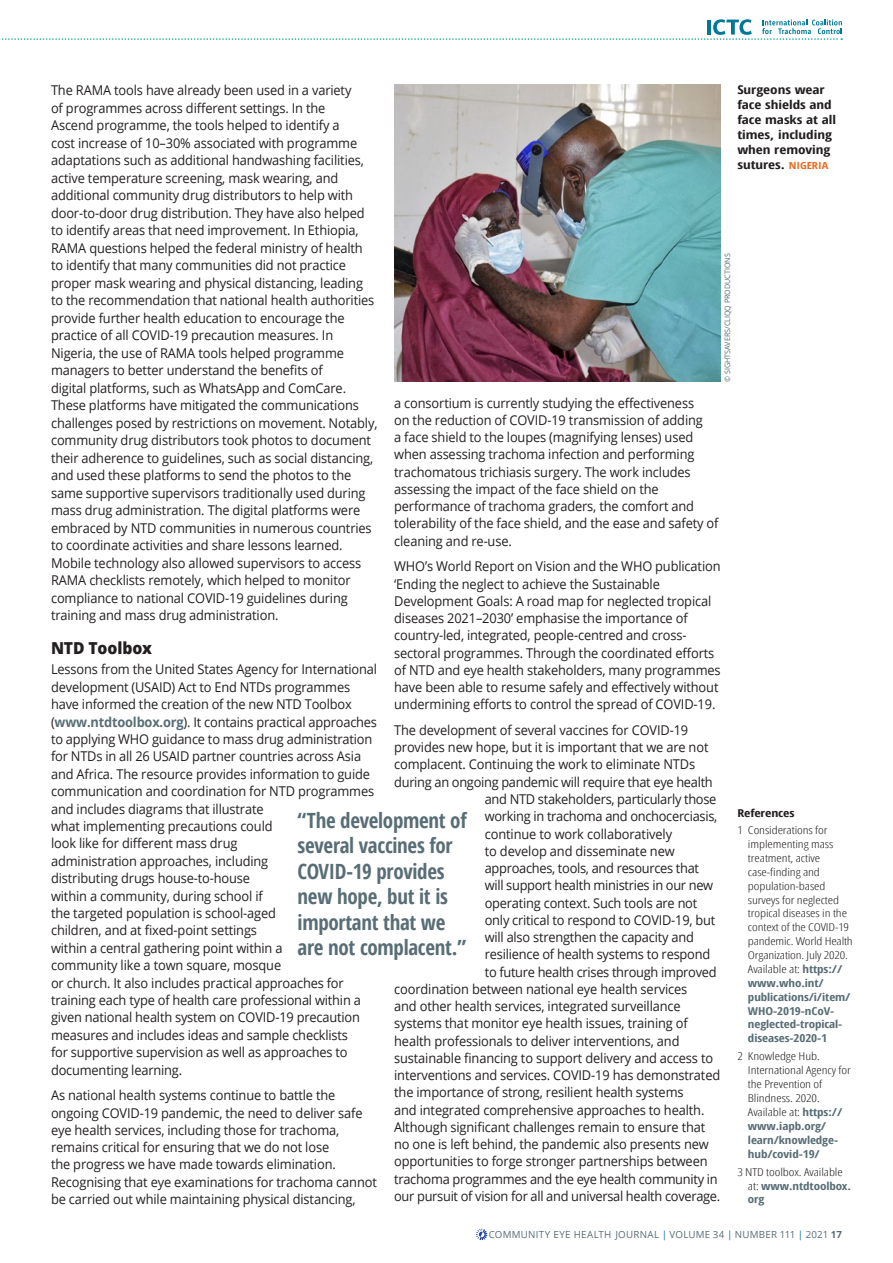
<style>
.page{position:relative;width:893px;height:1263px;background:#fff}
.page>*{position:absolute;margin:0;border:0;box-sizing:border-box;transform-origin:0 0}
.t1{font:700 21px/25.5px "Open Sans Condensed";letter-spacing:-.015em;color:#586d75}
.t2{font:800 16.5px "Open Sans";letter-spacing:-.005em;color:#231f20;scale:.95 1}
.t3{font:13.5px/17.5px "Open Sans";letter-spacing:-.01em;color:#231f20;scale:.95 1}
.t4{font:700 12px/15px "Open Sans Condensed";color:#231f20;scale:1.26 1}
.t5{font:300 10.8px/14px "Open Sans Condensed";letter-spacing:-.005em;color:#231f20;scale:1.27 1}
.t6{font:700 10.8px "Open Sans Condensed";letter-spacing:-.01em;color:#231f20;scale:1.27 1}
.t7{font:9.75px "Open Sans";letter-spacing:.025em;color:#586d75}
.t8{font:7.5px "Open Sans";color:#586d75;scale:.95 1}
.s1{font-weight:700;color:#586d75}
.s2{font-size:9.75px;color:#e96d24}
.s3{color:#006cb7}
.s4{font-weight:700}
</style>
<div class="page">
<svg style="left:476px;top:1229px;width:11px;height:11px"></svg>
<svg style="left:0;top:19px;width:842px;height:21px"></svg>
<img style="left:394px;top:85px;width:327px;height:297px">
<p class="t3" style="left:51px;top:81px;width:345px">The RAMA tools have already been used in a variety<br>of programmes across different settings. In the<br>Ascend programme, the tools helped to identify a<br>cost increase of 10–30% associated with programme adaptations such as additional handwashing facilities, active temperature screening, mask wearing, and additional community drug distributors to help with door-to-door drug distribution. They have also helped to identify areas that need improvement. In Ethiopia, RAMA questions helped the federal ministry of health to identify that many communities did not practice proper mask wearing and physical distancing, leading to the recommendation that national health authorities provide further health education to encourage the practice of all COVID-19 precaution measures. In Nigeria, the use of RAMA tools helped programme managers to better understand the benefits of<br>digital platforms, such as WhatsApp and ComCare.<br>These platforms have mitigated the communications challenges posed by restrictions on movement. Notably, community drug distributors took photos to document their adherence to guidelines, such as social distancing, and used these platforms to send the photos to the same supportive supervisors traditionally used during mass drug administration. The digital platforms were embraced by NTD communities in numerous countries to coordinate activities and share lessons learned.<br>Mobile technology also allowed supervisors to access RAMA checklists remotely, which helped to monitor compliance to national COVID-19 guidelines during training and mass drug administration.</p>
<p class="t2" style="left:51px;top:635px;width:108px">NTD Toolbox</p>
<p class="t3" style="left:51px;top:660px;width:345px">Lessons from the United States Agency for International development (USAID) Act to End NTDs programmes have informed the creation of the new NTD Toolbox (<span class="s1">www.ntdtoolbox.org</span>). It contains practical approaches to applying WHO guidance to mass drug administration for NTDs in all 26 USAID partner countries across Asia and Africa. The resource provides information to guide communication and coordination for NTD programmes and includes diagrams that illustrate<br>what implementing precautions could<br>look like for different mass drug<br>administration approaches, including<br>distributing drugs house-to-house<br>within a community, during school if<br>the targeted population is school-aged<br>children, and at fixed-point settings<br>within a central gathering point within a<br>community like a town square, mosque<br>or church. It also includes practical approaches for training each type of health care professional within a given national health system on COVID-19 precaution measures and includes ideas and sample checklists<br>for supportive supervision as well as approaches to documenting learning.</p>
<p class="t3" style="left:51px;top:1086px;width:345px">As national health systems continue to battle the ongoing COVID-19 pandemic, the need to deliver safe eye health services, including those for trachoma, remains critical for ensuring that we do not lose<br>the progress we have made towards elimination.<br>Recognising that eye examinations for trachoma cannot be carried out while maintaining physical distancing,</p>
<p class="t4" style="left:737px;top:82px;width:80px">Surgeons wear face shields and face masks at all times, including when removing sutures. <span class="s2">NIGERIA</span></p>
<p class="t8" style="left:722px;top:382px;width:136px;rotate:-90deg">© SIGHTSAVERS/CLIQQ PRODUCTIONS</p>
<p class="t3" style="left:394px;top:394px;width:343px">a consortium is currently studying the effectiveness<br>on the reduction of COVID-19 transmission of adding<br>a face shield to the loupes (magnifying lenses) used when assessing trachoma infection and performing trachomatous trichiasis surgery. The work includes assessing the impact of the face shield on the performance of trachoma graders, the comfort and tolerability of the face shield, and the ease and safety of cleaning and re-use.</p>
<p class="t3" style="left:394px;top:557px;width:345px">WHO’s World Report on Vision and the WHO publication ‘Ending the neglect to achieve the Sustainable Development Goals: A road map for neglected tropical diseases 2021–2030’ emphasise the importance of country-led, integrated, people-centred and cross&shy;sectoral programmes. Through the coordinated efforts of NTD and eye health stakeholders, many programmes have been able to resume safely and effectively without undermining efforts to control the spread of COVID-19.</p>
<p class="t3" style="left:394px;top:721px;width:311px">The development of several vaccines for COVID-19</p>
<p class="t3" style="left:394px;top:738px;width:332px">provides new hope, but it is important that we are not</p>
<p class="t3" style="left:394px;top:755px;width:318px">complacent. Continuing the work to eliminate NTDs</p>
<p class="t3" style="left:394px;top:773px;width:337px">during an ongoing pandemic will require that eye health</p>
<p class="t3" style="left:485px;top:790px;width:245px">and NTD stakeholders, particularly those</p>
<p class="t3" style="left:485px;top:807px;width:246px">working in trachoma and onchocerciasis,</p>
<p class="t3" style="left:485px;top:824px;width:199px">continue to work collaboratively</p>
<p class="t3" style="left:485px;top:842px;width:202px">to develop and disseminate new</p>
<p class="t3" style="left:485px;top:859px;width:227px">approaches, tools, and resources that</p>
<p class="t3" style="left:485px;top:876px;width:242px">will support health ministries in our new</p>
<p class="t3" style="left:485px;top:893px;width:225px">operating context. Such tools are not</p>
<p class="t3" style="left:485px;top:911px;width:244px">only critical to respond to COVID-19, but</p>
<p class="t3" style="left:485px;top:928px;width:222px">will also strengthen the capacity and</p>
<p class="t3" style="left:485px;top:945px;width:239px">resilience of health systems to respond</p>
<p class="t3" style="left:485px;top:962px;width:246px">to future health crises through improved</p>
<p class="t3" style="left:394px;top:980px;width:310px">coordination between national eye health services</p>
<p class="t3" style="left:394px;top:997px;width:303px">and other health services, integrated surveillance</p>
<p class="t3" style="left:394px;top:1014px;width:311px">systems that monitor eye health issues, training of</p>
<p class="t3" style="left:394px;top:1031px;width:302px">health professionals to deliver interventions, and</p>
<p class="t3" style="left:394px;top:1049px;width:337px">sustainable financing to support delivery and access to</p>
<p class="t3" style="left:394px;top:1066px;width:345px">interventions and services. COVID-19 has demonstrated</p>
<p class="t3" style="left:394px;top:1083px;width:306px">the importance of strong, resilient health systems</p>
<p class="t3" style="left:394px;top:1100px;width:328px">and integrated comprehensive approaches to health.</p>
<p class="t3" style="left:394px;top:1118px;width:329px">Although significant challenges remain to ensure that</p>
<p class="t3" style="left:394px;top:1135px;width:333px">no one is left behind, the pandemic also presents new</p>
<p class="t3" style="left:394px;top:1152px;width:331px">opportunities to forge stronger partnerships between</p>
<p class="t3" style="left:394px;top:1169px;width:342px">trachoma programmes and the eye health community in</p>
<p class="t3" style="left:394px;top:1187px;width:345px">our pursuit of vision for all and universal health coverage.</p>
<p class="t6" style="left:737px;top:806px;width:47px">References</p>
<p class="t5" style="left:748px;top:823px;width:84px;text-indent:-11px">1 Considerations for implementing mass treatment, active case-finding and population-based surveys for neglected tropical diseases in the context of the COVID-19 pandemic. World Health<br>Organization. July 2020.<br>Available at: <span class="s1">https:// www.who.int/ publications/i/item/<br>WHO-2019-nCoV&shy;neglected-tropical&shy;diseases-2020-1</span></p>
<p class="t5" style="left:748px;top:1049px;width:82px;text-indent:-11px">2 Knowledge Hub.<br>International Agency for the Prevention of<br>Blindness. 2020.<br>Available at: <span class="s1">https:// www.iapb.org/ learn/knowledge&shy;hub/covid-19/</span></p>
<p class="t5" style="left:748px;top:1164px;width:83px;text-indent:-11px">3 NTD toolbox. Available at: <span class="s1">www.ntdtoolbox. org</span></p>
<h1 class="t1" style="left:298px;top:807px;width:171px">“The development of several vaccines for<br>COVID-19 provides new hope, but it is important that we are not complacent.”</h1>
<p class="t7" style="left:489px;top:1228px;width:355px">COMMUNITY EYE HEALTH JOURNAL <span class="s3">|</span> VOLUME 34 <span class="s3">|</span> NUMBER 111 <span class="s3">|</span> 2021 <span class="s4">17</span></p>
</div>
